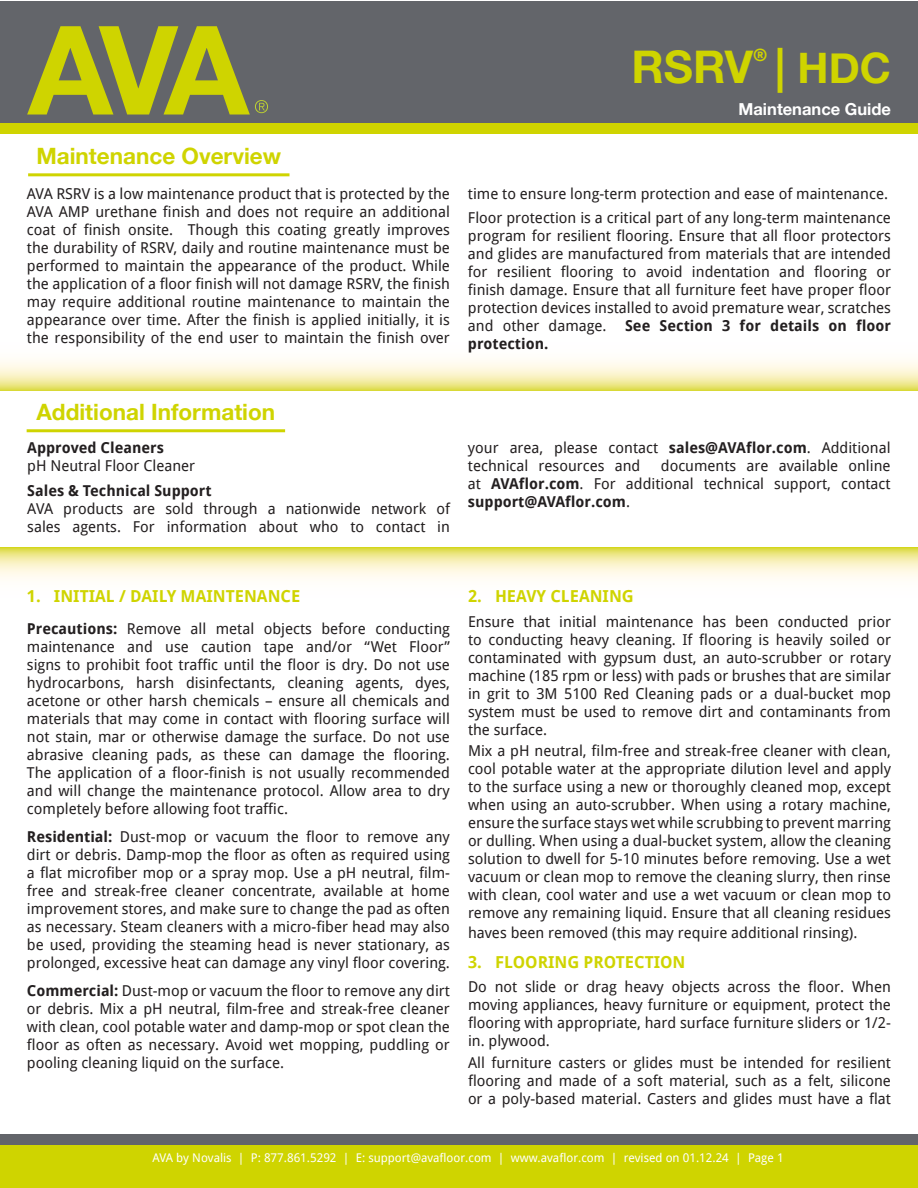
<style>
.page{position:relative;width:918px;height:1188px;background:#fff}
.page>*{position:absolute;margin:0;border:0;box-sizing:border-box;transform-origin:0 0}
.t1{font:700 45px "Helvetica Neue";color:#cfd400}
.t2{font:700 42px "Helvetica Neue";color:#cfd400}
.t3{font:700 22.5px "Helvetica Neue";color:#cfd400}
.t4{font:700 17.55px "Post Grotesk";color:#cfd400}
.t5{font:700 16.5px "Droid Sans";color:#cfd400}
.t6{font:700 16.5px "Helvetica Neue";color:#fff}
.t7{font:15px/18px "Droid Sans";color:#231f20;text-align:justify}
.t8{font:700 15px "Droid Sans";color:#231f20}
.t9{font:12px "Droid Sans";color:#fff}
.s1{font-size:45px}
.s2{font-weight:700}
</style>
<div class="page">
<div style="left:0;top:1px;width:918px;height:133px;background:#63656a"></div>
<svg style="left:27px;top:26px;width:241px;height:89px"></svg>
<div style="left:0;top:123px;width:918px;height:11px;background:#cfd400"></div>
<div style="left:0;top:1134px;width:918px;height:54px;background:#cfd400"></div>
<div style="left:0;top:1134px;width:918px;height:11px;background:#63656a"></div>
<svg style="left:0;top:548px;width:918px;height:31px;background:#f5f0b7"></svg>
<svg style="left:0;top:176px;width:918px;height:215px"></svg>
<hr style="left:28px;top:173px;width:262px;height:3px;background:#cfd400">
<hr style="left:27px;top:429px;width:258px;height:3px;background:#cfd400">
<h1 class="t1" style="left:631px;top:39px;width:123px">RSRV</h1>
<p class="t4" style="left:753px;top:44px;width:16px">®</p>
<h2 class="t2" style="left:775px;top:42px;width:117px"><span class="s1">|</span> HDC</h2>
<p class="t6" style="left:739px;top:99px;width:154px">Maintenance Guide</p>
<p class="t3" style="left:37px;top:142px;width:246px">Maintenance Overview</p>
<p class="t7" style="left:27px;top:184px;width:425px">AVA RSRV is a low maintenance product that is protected by the AVA AMP urethane finish and does not require an additional coat of finish onsite. Though this coating greatly improves the durability of RSRV, daily and routine maintenance must be performed to maintain the appearance of the product. While the application of a floor finish will not damage RSRV, the finish may require additional routine maintenance to maintain the appearance over time. After the finish is applied initially, it is the responsibility of the end user to maintain the finish over</p>
<p class="t7" style="left:468px;top:184px;width:422px">time to ensure long-term protection and ease of maintenance.</p>
<p class="t7" style="left:468px;top:208px;width:425px">Floor protection is a critical part of any long-term maintenance program for resilient flooring. Ensure that all floor protectors and glides are manufactured from materials that are intended for resilient flooring to avoid indentation and flooring or finish damage. Ensure that all furniture feet have proper floor protection devices installed to avoid premature wear, scratches and other damage. <span class="s2">See Section 3 for details on floor protection.</span></p>
<p class="t3" style="left:37px;top:398px;width:240px">Additional Information</p>
<p class="t8" style="left:27px;top:437px;width:138px">Approved Cleaners</p>
<p class="t7" style="left:27px;top:456px;width:169px">pH Neutral Floor Cleaner</p>
<p class="t8" style="left:27px;top:480px;width:186px">Sales &amp; Technical Support</p>
<p class="t7" style="left:27px;top:499px;width:424px">AVA products are sold through a nationwide network of sales agents. For information about who to contact in</p>
<p class="t7" style="left:468px;top:438px;width:424px">your area, please contact <span class="s2">sales@AVAflor.com</span>. Additional technical resources and</p>
<p class="t7" style="left:468px;top:456px;width:424px;text-indent:193px">documents are available online at <span class="s2">AVAflor.com</span>. For additional technical support, contact <span class="s2">support@AVAflor.com</span>.</p>
<p class="t5" style="left:27px;top:584px;width:275px">1. INITIAL / DAILY MAINTENANCE</p>
<p class="t7" style="left:27px;top:619px;width:425px"><span class="s2">Precautions:</span> Remove all metal objects before conducting maintenance and use caution tape and/or “Wet Floor” signs to prohibit foot traffic until the floor is dry. Do not use hydrocarbons, harsh disinfectants, cleaning agents, dyes, acetone or other harsh chemicals – ensure all chemicals and materials that may come in contact with flooring surface will not stain, mar or otherwise damage the surface. Do not use abrasive cleaning pads, as these can damage the flooring.<br>The application of a floor-finish is not usually recommended and will change the maintenance protocol. Allow area to dry completely before allowing foot traffic.</p>
<p class="t7" style="left:27px;top:827px;width:425px"><span class="s2">Residential:</span> Dust-mop or vacuum the floor to remove any dirt or debris. Damp-mop the floor as often as required using a flat microfiber mop or a spray mop. Use a pH neutral, film&shy;free and streak-free cleaner concentrate, available at home improvement stores, and make sure to change the pad as often as necessary. Steam cleaners with a micro-fiber head may also be used, providing the steaming head is never stationary, as prolonged, excessive heat can damage any vinyl floor covering.</p>
<p class="t7" style="left:27px;top:981px;width:425px"><span class="s2">Commercial:</span> Dust-mop or vacuum the floor to remove any dirt or debris. Mix a pH neutral, film-free and streak-free cleaner with clean, cool potable water and damp-mop or spot clean the floor as often as necessary. Avoid wet mopping, puddling or pooling cleaning liquid on the surface.</p>
<p class="t5" style="left:468px;top:584px;width:167px">2. HEAVY CLEANING</p>
<p class="t7" style="left:468px;top:612px;width:425px">Ensure that initial maintenance has been conducted prior to conducting heavy cleaning. If flooring is heavily soiled or contaminated with gypsum dust, an auto-scrubber or rotary machine (185 rpm or less) with pads or brushes that are similar in grit to 3M 5100 Red Cleaning pads or a dual-bucket mop system must be used to remove dirt and contaminants from the surface.</p>
<p class="t7" style="left:468px;top:741px;width:425px">Mix a pH neutral, film-free and streak-free cleaner with clean, cool potable water at the appropriate dilution level and apply to the surface using a new or thoroughly cleaned mop, except when using an auto-scrubber. When using a rotary machine, ensure the surface stays wet while scrubbing to prevent marring or dulling. When using a dual-bucket system, allow the cleaning solution to dwell for 5-10 minutes before removing. Use a wet vacuum or clean mop to remove the cleaning slurry, then rinse with clean, cool water and use a wet vacuum or clean mop to remove any remaining liquid. Ensure that all cleaning residues</p>
<p class="t7" style="left:468px;top:923px;width:391px">haves been removed (this may require additional rinsing).</p>
<p class="t5" style="left:468px;top:950px;width:219px">3. FLOORING PROTECTION</p>
<p class="t7" style="left:468px;top:978px;width:425px">Do not slide or drag heavy objects across the floor. When moving appliances, heavy furniture or equipment, protect the flooring with appropriate, hard surface furniture sliders or 1/2- in. plywood.</p>
<p class="t7" style="left:468px;top:1053px;width:425px">All furniture casters or glides must be intended for resilient flooring and made of a soft material, such as a felt, silicone or a poly-based material. Casters and glides must have a flat</p>
<p class="t9" style="left:152px;top:1150px;width:633px">AVA by Novalis | P: 877.861.5292 | E: support@avafloor.com | www.avaflor.com | revised on 01.12.24 | Page 1</p>
</div>
